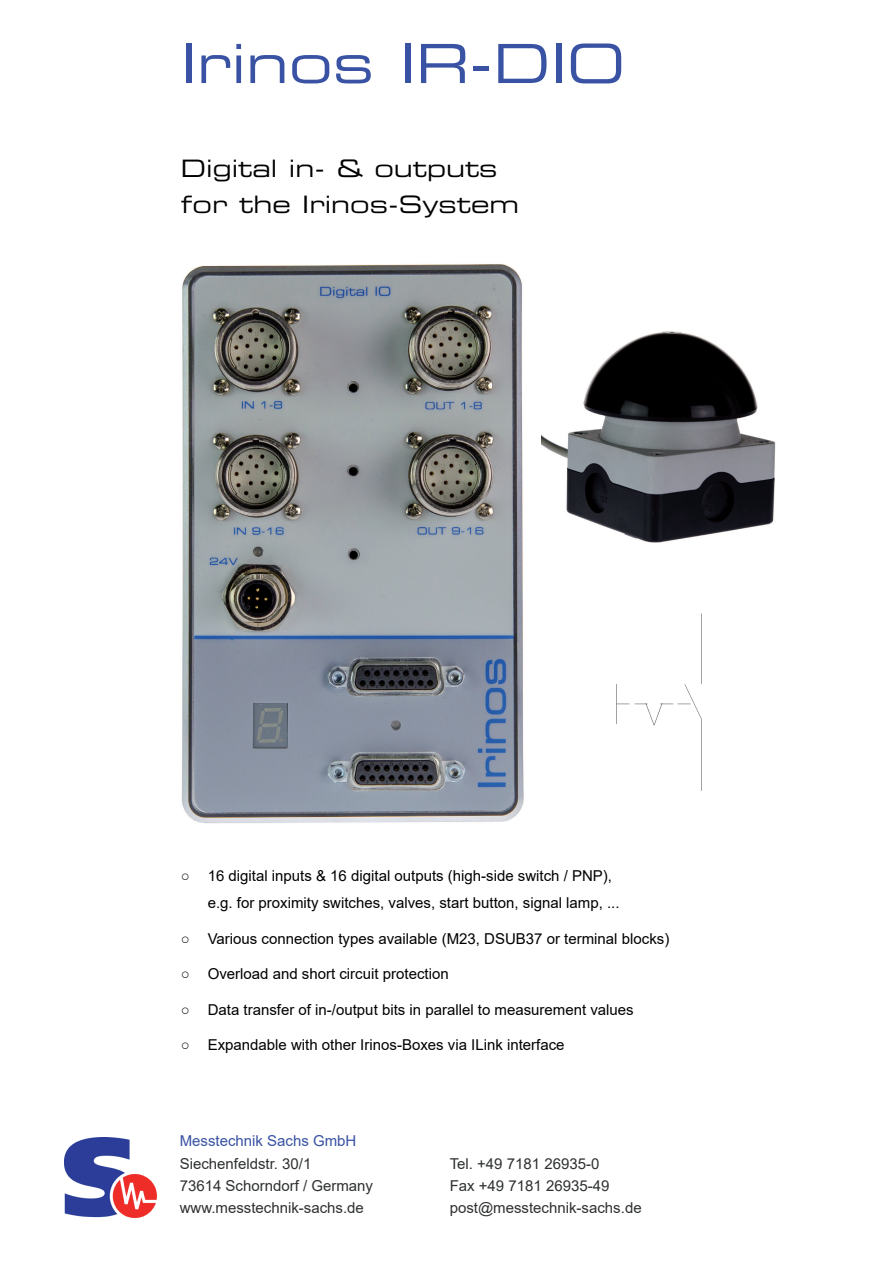
<style>
.page{position:relative;width:893px;height:1263px;background:#fff}
.page>*{position:absolute;margin:0;border:0;box-sizing:border-box;transform-origin:0 0}
.t1{font:54px "Eurostile LT Std Ex 2";color:#3952a3}
.t2{font:24px/36px "Eurostile LT Std Ex 2";color:#000}
.t3{font:15px/27px "Arial";color:#000}
.t4{font:15px "Arial";color:#2e3031}
.t5{font:15px "Arial";color:#3952a3}
</style>
<div class="page">
<img style="left:65px;top:1137px;width:93px;height:82px">
<img style="left:541px;top:331px;width:235px;height:211px">
<img style="left:617px;top:684px;width:84px;height:42px">
<img style="left:181px;top:264px;width:343px;height:560px">
<h1 class="t1" style="left:181px;top:27px;width:446px">Irinos IR-DIO</h1>
<h2 class="t2" style="left:181px;top:150px;width:340px">Digital in- &amp; outputs for the Irinos-System</h2>
<p class="t3" style="left:208px;top:862px;width:413px;text-indent:-27px">○ 16 digital inputs &amp; 16 digital outputs (high-side switch / PNP), e.g. for proximity switches, valves, start button, signal lamp, ...</p>
<p class="t3" style="left:181px;top:925px;width:490px">○ Various connection types available (M23, DSUB37 or terminal blocks)</p>
<p class="t3" style="left:181px;top:960px;width:269px">○ Overload and short circuit protection</p>
<p class="t3" style="left:181px;top:996px;width:455px">○ Data transfer of in-/output bits in parallel to measurement values</p>
<p class="t3" style="left:181px;top:1031px;width:385px">○ Expandable with other Irinos-Boxes via ILink interface</p>
<p class="t5" style="left:180px;top:1131px;width:178px">Messtechnik Sachs GmbH</p>
<p class="t4" style="left:180px;top:1153px;width:133px">Siechenfeldstr. 30/1</p>
<p class="t4" style="left:450px;top:1153px;width:151px">Tel. +49 7181 26935-0</p>
<p class="t4" style="left:180px;top:1175px;width:195px">73614 Schorndorf / Germany</p>
<p class="t4" style="left:450px;top:1175px;width:161px">Fax +49 7181 26935-49</p>
<p class="t4" style="left:180px;top:1197px;width:186px">www.messtechnik-sachs.de</p>
<p class="t4" style="left:450px;top:1197px;width:193px">post@messtechnik-sachs.de</p>
</div>
